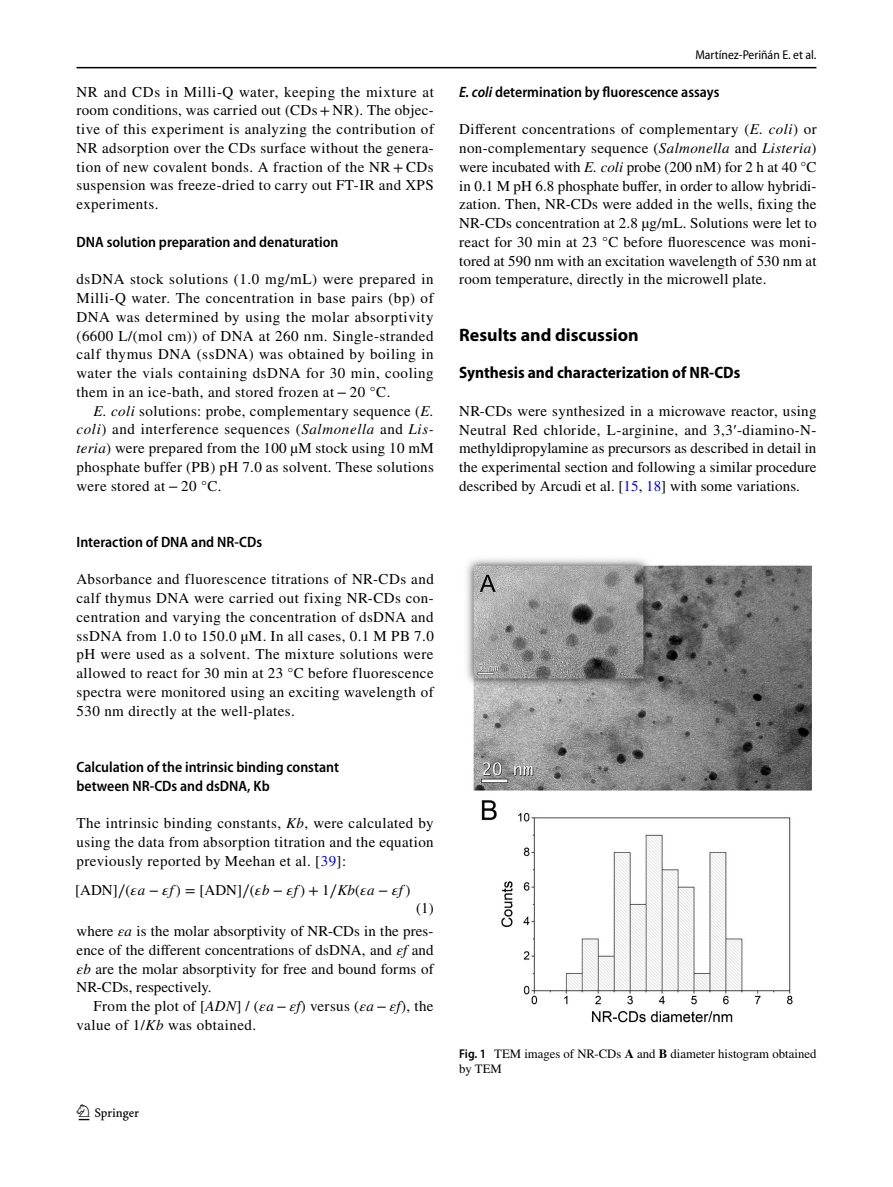
<style>
.page{position:relative;width:893px;height:1187px;background:#fff}
.page>*{position:absolute;margin:0;border:0;box-sizing:border-box;transform-origin:0 0}
.t1{font:22.5px "Springnew Regular 2";color:#000}
.t2{font:700 18px "Myriad Pro";color:#000}
.t3{font:700 semi-condensed 16.5px "Myriad Pro";color:#000}
.t4{font:15px/18.8px "STIX";letter-spacing:.025em;color:#000;text-align:justify}
.t5{font:600 semi-condensed 15px/18.8px "Myriad Pro";color:#000}
.t6{font:15px "STIX Math";color:#000}
.t7{font:12.75px/15px "STIX";color:#000}
.t8{font:semi-condensed 12.75px "Myriad Pro";color:#000}
.s1{font-style:italic}
.s2{color:#00f}
.s3{font-family:"STIX General";font-style:italic}
.s4{font-family:"STIX General"}
.s5{font-family:"Times New Roman"}
.s6{font-family:"Myriad Pro";font-weight:600;font-stretch:semi-condensed}
.s7{font-weight:700}
</style>
<div class="page">
<hr style="left:77px;top:67px;width:739px;height:1px;background:#000">
<img style="left:466px;top:559px;width:346px;height:463px">
<p class="t4" style="left:77px;top:83px;width:359px">NR and CDs in Milli-Q water, keeping the mixture at room conditions, was carried out (CDs+ NR). The objec&shy;tive of this experiment is analyzing the contribution of NR adsorption over the CDs surface without the genera&shy;tion of new covalent bonds. A fraction of the NR + CDs suspension was freeze-dried to carry out FT-IR and XPS experiments.</p>
<p class="t5" style="left:77px;top:232px;width:263px">DNA solution preparation and denaturation</p>
<p class="t4" style="left:77px;top:271px;width:359px">dsDNA stock solutions (1.0 mg/mL) were prepared in Milli-Q water. The concentration in base pairs (bp) of DNA was determined by using the molar absorptivity (6600 L/(mol cm)) of DNA at 260 nm. Single-stranded calf thymus DNA (ssDNA) was obtained by boiling in water the vials containing dsDNA for 30 min, cooling them in an ice-bath, and stored frozen at − 20 °C.</p>
<p class="t4" style="left:77px;top:402px;width:359px;text-indent:17px"><span class="s1">E. coli</span> solutions: probe, complementary sequence (<span class="s1">E. coli</span>) and interference sequences (<span class="s1">Salmonella</span> and <span class="s1">Lis&shy;teria</span>) were prepared from the 100 µM stock using 10 mM phosphate buffer (PB) pH 7.0 as solvent. These solutions were stored at − 20 °C.</p>
<p class="t5" style="left:77px;top:532px;width:187px">Interaction of DNA and NR‑CDs</p>
<p class="t4" style="left:77px;top:571px;width:359px">Absorbance and fluorescence titrations of NR-CDs and calf thymus DNA were carried out fixing NR-CDs con&shy;centration and varying the concentration of dsDNA and ssDNA from 1.0 to 150.0 µM. In all cases, 0.1 M PB 7.0 pH were used as a solvent. The mixture solutions were allowed to react for 30 min at 23 °C before fluorescence spectra were monitored using an exciting wavelength of 530 nm directly at the well-plates.</p>
<p class="t5" style="left:77px;top:757px;width:264px">Calculation of the intrinsic binding constant between NR‑CDs and dsDNA, Kb</p>
<p class="t4" style="left:77px;top:814px;width:359px">The intrinsic binding constants, <span class="s1">Kb</span>, were calculated by using the data from absorption titration and the equation previously reported by Meehan et al. [<span class="s2">39</span>]:</p>
<p class="t6" style="left:75px;top:884px;width:337px">[ADN]∕(<span class="s1">𝜀</span><span class="s3">a</span> − <span class="s1">𝜀</span><span class="s3">f</span>) = [ADN]∕(<span class="s1">𝜀</span><span class="s3">b</span> − <span class="s1">𝜀</span><span class="s3">f</span>) + <span class="s4">1</span>∕<span class="s3">Kb</span>(<span class="s1">𝜀</span><span class="s3">a</span> − <span class="s1">𝜀</span><span class="s3">f</span>)</p>
<p class="t4" style="left:416px;top:899px;width:19px">(1)</p>
<p class="t4" style="left:77px;top:922px;width:359px">where <span class="s1">εa</span> is the molar absorptivity of NR-CDs in the pres&shy;ence of the different concentrations of dsDNA, and <span class="s1">εf</span> and <span class="s1">εb</span> are the molar absorptivity for free and bound forms of NR-CDs, respectively.</p>
<p class="t4" style="left:77px;top:997px;width:358px;text-indent:17px">From the plot of [<span class="s1">ADN</span>] / (<span class="s1">εa</span> − <span class="s1">εf</span>) versus (<span class="s1">εa</span> − <span class="s1">εf</span>), the value of 1/<span class="s1">Kb</span> was obtained.</p>
<h1 class="t1" style="left:79px;top:1104px;width:62px">1 3</h1>
<p class="t8" style="left:695px;top:48px;width:123px">Martínez‑Periñán E. et al.</p>
<p class="t5" style="left:459px;top:83px;width:262px"><span class="s1">E. coli</span> determination by fluorescence assays</p>
<p class="t4" style="left:459px;top:121px;width:359px">Different concentrations of complementary (<span class="s1">E. coli</span>) or non-complementary sequence (<span class="s1">Salmonella</span> and <span class="s1">Listeria</span>) were incubated with <span class="s1">E. coli</span> probe (200 nM) for 2 h at 40 °C in 0.1 M pH 6.8 phosphate buffer, in order to allow hybridi&shy;zation. Then, NR-CDs were added in the wells, fixing the NR-CDs concentration at 2.8 µg/mL. Solutions were let to react for 30 min at 23 °C before fluorescence was moni&shy;tored at 590 nm with an excitation wavelength of 530 nm at room temperature, directly in the microwell plate.</p>
<p class="t2" style="left:459px;top:323px;width:181px">Results and discussion</p>
<p class="t3" style="left:459px;top:363px;width:283px">Synthesis and characterization of NR‑CDs</p>
<p class="t4" style="left:459px;top:402px;width:359px">NR-CDs were synthesized in a microwave reactor, using Neutral Red chloride, L-arginine, and 3,3<span class="s5">′</span>-diamino-N&shy;methyldipropylamine as precursors as described in detail in the experimental section and following a similar procedure described by Arcudi et al. [<span class="s2">15</span>, <span class="s2">18</span>] with some variations.</p>
<p class="t7" style="left:459px;top:1046px;width:359px"><span class="s6">Fig. 1</span> TEM images of NR-CDs <span class="s7">A</span> and <span class="s7">B</span> diameter histogram obtained by TEM</p>
</div>
